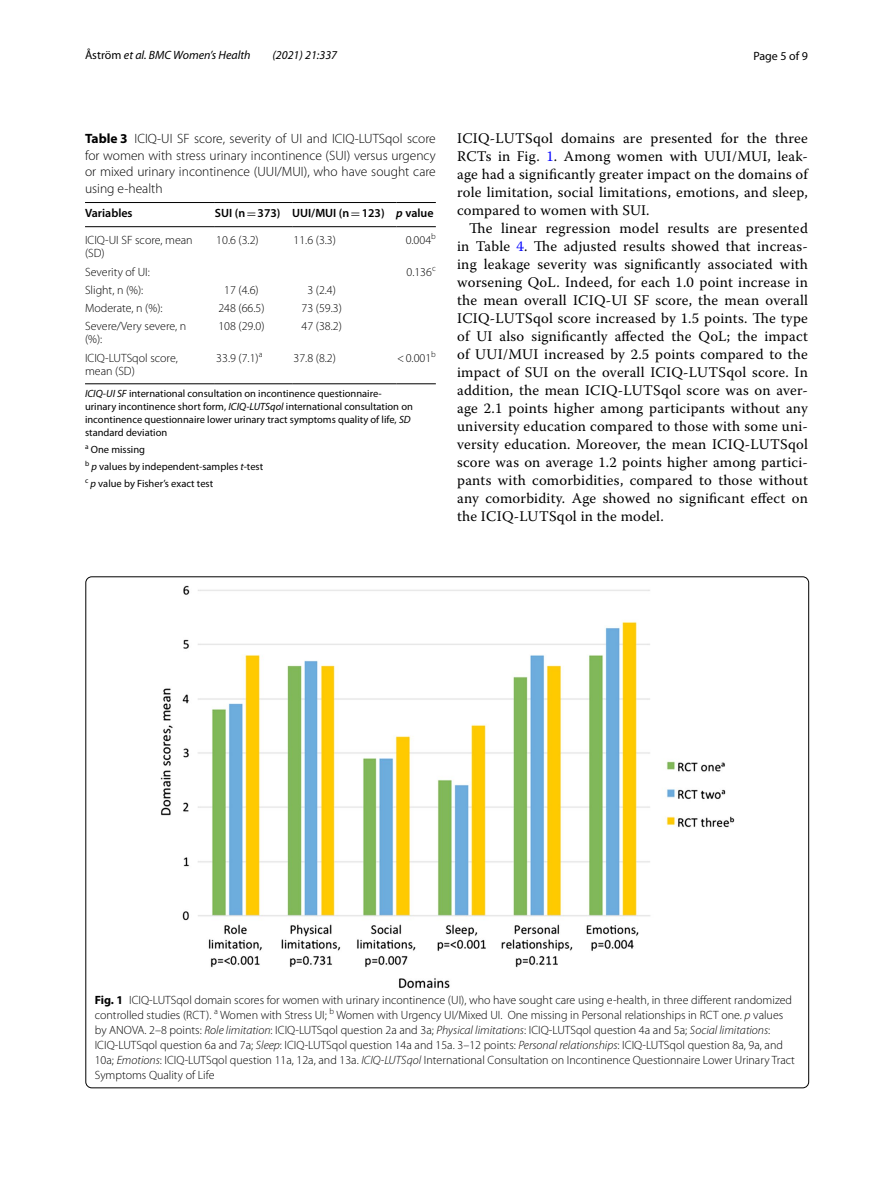
<style>
.page{position:relative;width:893px;height:1187px;background:#fff}
.page>*{position:absolute;margin:0;border:0;box-sizing:border-box;transform-origin:0 0}
.t1{font:14.7px/18px "Warnock Pro";letter-spacing:.015em;color:#000;text-align:justify}
.t2{font:300 13.5px/16.5px "Myriad Pro";color:#000;text-align:justify}
.t3{font:300 12px/15px "Myriad Pro";color:#000}
.t4{font:italic 12px "Myriad Pro";color:#000}
.t5{font:600 12px "Myriad Pro";color:#000}
.t6{font:12px "Myriad Pro";color:#000}
.t7{font:10.5px/12.8px "Myriad Pro";color:#000}
.s1{font-style:normal}
.s2{font-weight:700}
.s3{font-family:"MTSY";font-weight:400}
.s4{font-style:italic}
.s5{color:#00f}
</style>
<div class="page">
<hr style="left:85px;top:202px;width:130px;height:1px;background:#000">
<hr style="left:85px;top:226px;width:130px;height:1px;background:#000">
<hr style="left:215px;top:202px;width:77px;height:1px;background:#000">
<hr style="left:215px;top:226px;width:77px;height:1px;background:#000">
<hr style="left:292px;top:202px;width:104px;height:1px;background:#000">
<hr style="left:292px;top:226px;width:104px;height:1px;background:#000">
<hr style="left:396px;top:202px;width:40px;height:1px;background:#000">
<hr style="left:396px;top:226px;width:40px;height:1px;background:#000">
<hr style="left:85px;top:383px;width:130px;height:1px;background:#000">
<hr style="left:215px;top:383px;width:77px;height:1px;background:#000">
<hr style="left:292px;top:383px;width:104px;height:1px;background:#000">
<hr style="left:396px;top:383px;width:40px;height:1px;background:#000">
<img style="left:160px;top:585px;width:574px;height:403px">
<p class="t4" style="left:85px;top:48px;width:167px"><span class="s1">Åström</span> et al. BMC Women’s Health</p>
<p class="t4" style="left:272px;top:48px;width:66px">(2021) 21:337</p>
<p class="t6" style="left:753px;top:48px;width:56px">Page 5 of 9</p>
<p class="t2" style="left:85px;top:130px;width:352px"><span class="s2">Table 3</span> ICIQ-UI SF score, severity of UI and ICIQ-LUTSqol score for women with stress urinary incontinence (SUI) versus urgency or mixed urinary incontinence (UUI/MUI), who have sought care using e-health</p>
<p class="t5" style="left:85px;top:205px;width:49px">Variables</p>
<p class="t5" style="left:215px;top:205px;width:220px">SUI (n<span class="s3">=</span>373) UUI/MUI (n<span class="s3">=</span>123) <span class="s4">p</span> value</p>
<p class="t3" style="left:85px;top:233px;width:109px;line-height:13.5px">ICIQ-UI SF score, mean (SD)</p>
<p class="t3" style="left:216px;top:232px;width:44px">10.6 (3.2)</p>
<p class="t3" style="left:294px;top:232px;width:44px">11.6 (3.3)</p>
<p class="t3" style="left:406px;top:232px;width:32px">0.004<sup>b</sup></p>
<p class="t3" style="left:85px;top:264px;width:66px">Severity of UI:</p>
<p class="t3" style="left:406px;top:264px;width:31px">0.136<sup>c</sup></p>
<p class="t3" style="left:85px;top:282px;width:60px">Slight, n (%):</p>
<p class="t3" style="left:224px;top:282px;width:36px">17 (4.6)</p>
<p class="t3" style="left:307px;top:282px;width:30px">3 (2.4)</p>
<p class="t3" style="left:85px;top:300px;width:79px">Moderate, n (%):</p>
<p class="t3" style="left:218px;top:300px;width:48px">248 (66.5)</p>
<p class="t3" style="left:301px;top:300px;width:42px">73 (59.3)</p>
<p class="t3" style="left:85px;top:319px;width:103px;line-height:13.5px">Severe/Very severe, n (%):</p>
<p class="t3" style="left:218px;top:318px;width:48px">108 (29.0)</p>
<p class="t3" style="left:301px;top:318px;width:42px">47 (38.2)</p>
<p class="t3" style="left:85px;top:351px;width:94px;line-height:13.5px">ICIQ-LUTSqol score, mean (SD)</p>
<p class="t3" style="left:216px;top:350px;width:48px">33.9 (7.1)<sup>a</sup></p>
<p class="t3" style="left:294px;top:350px;width:44px">37.8 (8.2)</p>
<p class="t3" style="left:397px;top:350px;width:40px">&lt;0.001<sup>b</sup></p>
<p class="t7" style="left:85px;top:387px;width:329px"><span class="s4">ICIQ-UI SF</span> international consultation on incontinence questionnaire&shy;urinary incontinence short form, <span class="s4">ICIQ-LUTSqol</span> international consultation on incontinence questionnaire lower urinary tract symptoms quality of life, <span class="s4">SD </span>standard deviation</p>
<p class="t7" style="left:85px;top:440px;width:180px;line-height:17px"><sup>a</sup> One missing<br><sup>b</sup> <span class="s4">p</span> values by independent-samples <span class="s4">t</span>-test <sup>c</sup> <span class="s4">p</span> value by Fisher’s exact test</p>
<p class="t1" style="left:457px;top:128px;width:352px">ICIQ-LUTSqol domains are presented for the three RCTs in Fig. <span class="s5">1</span>. Among women with UUI/MUI, leak&shy;age had a significantly greater impact on the domains of role limitation, social limitations, emotions, and sleep, compared to women with SUI.</p>
<p class="t1" style="left:457px;top:218px;width:352px;text-indent:12px">The linear regression model results are presented in Table <span class="s5">4</span>. The adjusted results showed that increas&shy;ing leakage severity was significantly associated with worsening QoL. Indeed, for each 1.0 point increase in the mean overall ICIQ-UI SF score, the mean overall ICIQ-LUTSqol score increased by 1.5 points. The type of UI also significantly affected the QoL; the impact of UUI/MUI increased by 2.5 points compared to the impact of SUI on the overall ICIQ-LUTSqol score. In addition, the mean ICIQ-LUTSqol score was on aver&shy;age 2.1 points higher among participants without any university education compared to those with some uni&shy;versity education. Moreover, the mean ICIQ-LUTSqol score was on average 1.2 points higher among partici&shy;pants with comorbidities, compared to those without any comorbidity. Age showed no significant effect on the ICIQ-LUTSqol in the model.</p>
<p class="t3" style="left:95px;top:992px;width:702px"><span class="s2">Fig. 1</span> ICIQ-LUTSqol domain scores for women with urinary incontinence (UI), who have sought care using e-health, in three different randomized controlled studies (RCT). <sup>a</sup> Women with Stress UI; <sup>b</sup> Women with Urgency UI/Mixed UI. One missing in Personal relationships in RCT one. <span class="s4">p</span> values by ANOVA. 2–8 points: <span class="s4">Role limitation</span>: ICIQ-LUTSqol question 2a and 3a; <span class="s4">Physical limitations</span>: ICIQ-LUTSqol question 4a and 5a; <span class="s4">Social limitations</span>:<br>ICIQ-LUTSqol question 6a and 7a; <span class="s4">Sleep</span>: ICIQ-LUTSqol question 14a and 15a. 3–12 points: <span class="s4">Personal relationships</span>: ICIQ-LUTSqol question 8a, 9a, and 10a; <span class="s4">Emotions</span>: ICIQ-LUTSqol question 11a, 12a, and 13a. <span class="s4">ICIQ-LUTSqol</span> International Consultation on Incontinence Questionnaire Lower Urinary Tract Symptoms Quality of Life</p>
</div>
